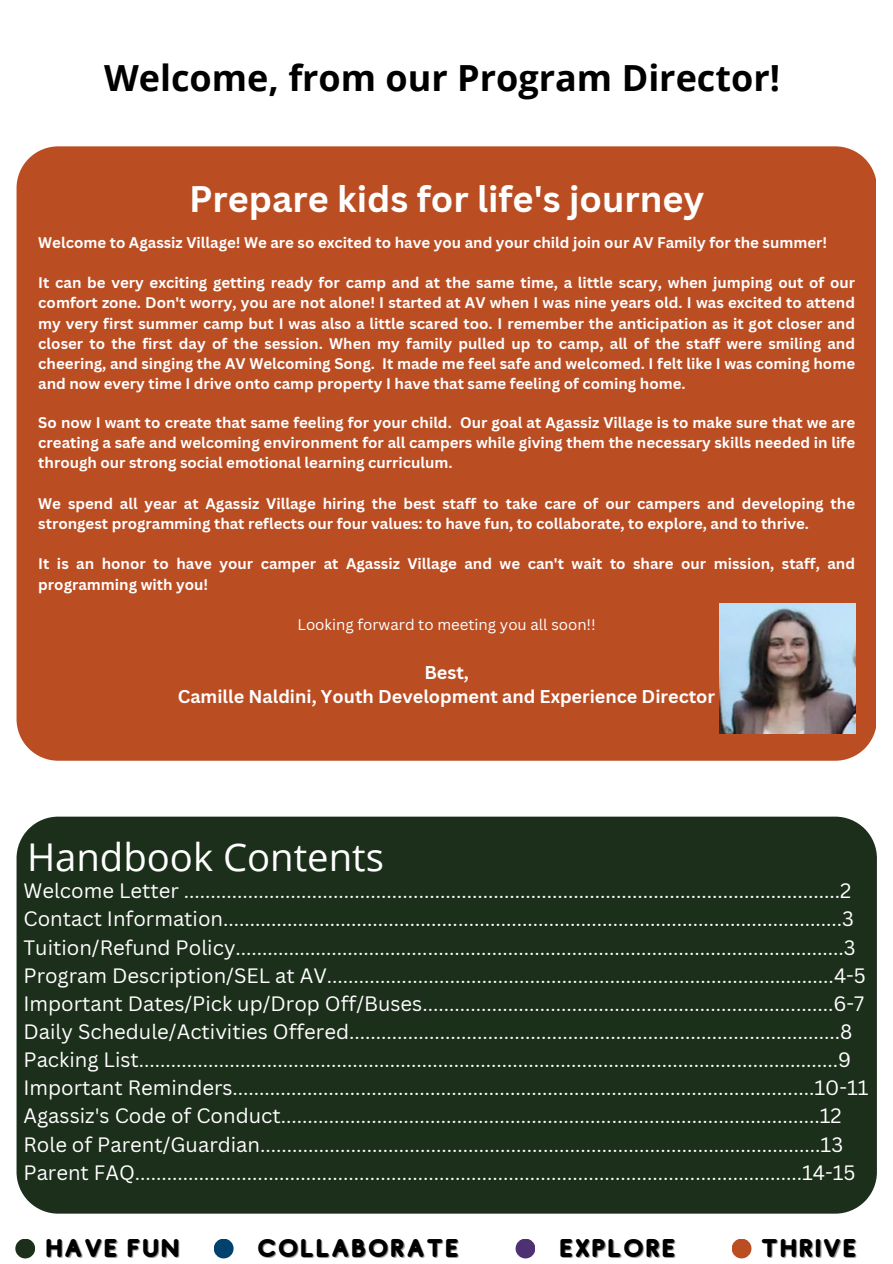
<style>
.page{position:relative;width:893px;height:1264px;background:#fff}
.page>*{position:absolute;margin:0;border:0;box-sizing:border-box;transform-origin:0 0}
.t1{font:38.25px "Open Sans";color:#fff}
.t2{font:700 36px "Open Sans";color:#000}
.t3{font:700 36px "Canva Sans";color:#fff}
.t4{font:25.35px "Studly";color:#000}
.t5{font:20.25px "Canva Sans";color:#fff}
.t6{font:700 18px "Canva Sans";color:#fff}
.t7{font:700 15px/20.2px "Canva Sans";color:#fff;text-align:justify}
.t8{font:15px "Canva Sans";color:#fff}
</style>
<div class="page">
<div style="left:17px;top:146px;width:858px;height:614px;background:#bb4d23"></div>
<img style="left:719px;top:603px;width:136px;height:131px">
<div style="left:17px;top:816px;width:859px;height:397px;background:#1c2f1b"></div>
<div style="left:15px;top:1238px;width:20px;height:20px;background:#1c2f1b;border-radius:50%"></div>
<div style="left:214px;top:1238px;width:19px;height:20px;background:#01416e;border-radius:50%"></div>
<div style="left:515px;top:1238px;width:20px;height:20px;background:#4e3173;border-radius:50%"></div>
<div style="left:731px;top:1238px;width:20px;height:20px;background:#bb4d23;border-radius:50%"></div>
<p class="t2" style="left:104px;top:53px;width:677px">Welcome, from our Program Director!</p>
<p class="t3" style="left:189px;top:173px;width:516px">Prepare kids for life's journey</p>
<p class="t7" style="left:38px;top:232px;width:790px">Welcome to Agassiz Village! We are so excited to have you and your child join our AV Family for the summer!</p>
<p class="t7" style="left:38px;top:272px;width:818px">It can be very exciting getting ready for camp and at the same time, a little scary, when jumping out of our comfort zone. Don't worry, you are not alone! I started at AV when I was nine years old. I was excited to attend my very first summer camp but I was also a little scared too. I remember the anticipation as it got closer and closer to the first day of the session. When my family pulled up to camp, all of the staff were smiling and cheering, and singing the AV Welcoming Song. It made me feel safe and welcomed. I felt like I was coming home and now every time I drive onto camp property I have that same feeling of coming home.</p>
<p class="t7" style="left:38px;top:412px;width:818px">So now I want to create that same feeling for your child. Our goal at Agassiz Village is to make sure that we are creating a safe and welcoming environment for all campers while giving them the necessary skills needed in life through our strong social emotional learning curriculum.</p>
<p class="t7" style="left:38px;top:493px;width:818px">We spend all year at Agassiz Village hiring the best staff to take care of our campers and developing the strongest programming that reflects our four values: to have fun, to collaborate, to explore, and to thrive.</p>
<p class="t7" style="left:38px;top:553px;width:818px">It is an honor to have your camper at Agassiz Village and we can't wait to share our mission, staff, and programming with you!</p>
<p class="t8" style="left:297px;top:614px;width:300px">Looking forward to meeting you all soon!!</p>
<p class="t6" style="left:424px;top:659px;width:46px">Best,</p>
<p class="t6" style="left:178px;top:684px;width:538px">Camille Naldini, Youth Development and Experience Director</p>
<p class="t1" style="left:27px;top:830px;width:358px">Handbook Contents</p>
<p class="t5" style="left:23px;top:876px;width:829px">Welcome Letter ...........................................................................................................................2</p>
<p class="t5" style="left:23px;top:904px;width:832px">Contact Information....................................................................................................................3</p>
<p class="t5" style="left:23px;top:932px;width:833px">Tuition/Refund Policy..................................................................................................................3</p>
<p class="t5" style="left:23px;top:961px;width:843px">Program Description/SEL at AV...............................................................................................4-5</p>
<p class="t5" style="left:23px;top:989px;width:842px">Important Dates/Pick up/Drop Off/Buses.............................................................................6-7</p>
<p class="t5" style="left:23px;top:1017px;width:830px">Daily Schedule/Activities Offered............................................................................................8</p>
<p class="t5" style="left:23px;top:1045px;width:829px">Packing List...................................................................................................................................9</p>
<p class="t5" style="left:23px;top:1073px;width:846px">Important Reminders.............................................................................................................10-11</p>
<p class="t5" style="left:23px;top:1101px;width:819px">Agassiz's Code of Conduct.....................................................................................................12</p>
<p class="t5" style="left:23px;top:1129px;width:821px">Role of Parent/Guardian.........................................................................................................13</p>
<p class="t5" style="left:23px;top:1157px;width:833px">Parent FAQ.............................................................................................................................14-15</p>
<p class="t4" style="left:45px;top:1234px;width:137px">HAVE FUN</p>
<p class="t4" style="left:256px;top:1234px;width:205px">COLLABORATE</p>
<p class="t4" style="left:558px;top:1234px;width:119px">EXPLORE</p>
<p class="t4" style="left:760px;top:1234px;width:99px">THRIVE</p>
</div>
